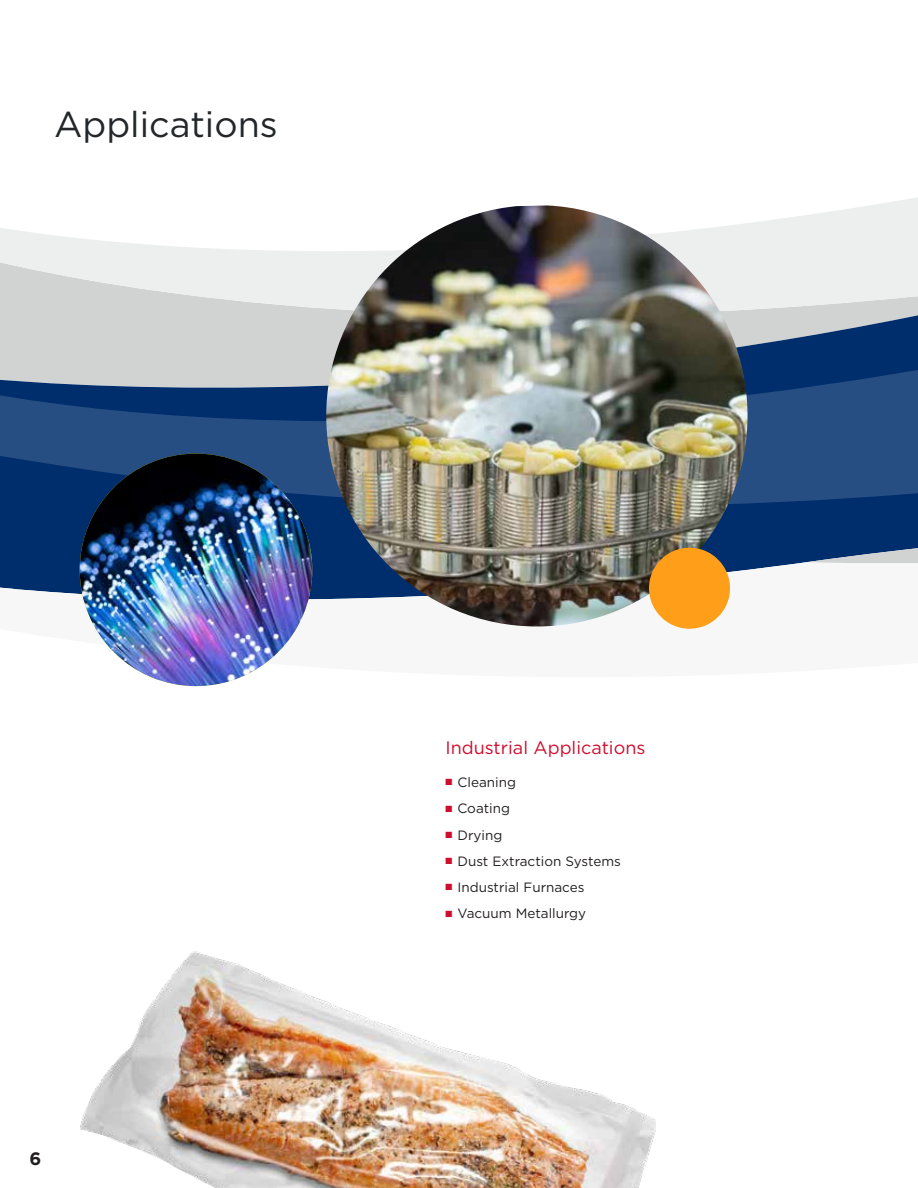
<style>
.page{position:relative;width:918px;height:1188px;background:#fff}
.page>*{position:absolute;margin:0;border:0;box-sizing:border-box;transform-origin:0 0}
.t1{font:36px "Gotham";color:#24272a}
.t2{font:18px "Gotham";color:#ce0e2d}
.t3{font:700 18px "Gotham";color:#231f20}
.t4{font:13.5px "Gotham";color:#231f20}
.s1{color:#ce0e2d}
</style>
<div class="page">
<svg style="left:0;top:197px;width:918px;height:365px;fill:#edeeee"></svg>
<svg style="left:0;top:290px;width:918px;height:255px;background:#5a759a"></svg>
<svg style="left:805px;top:500px;width:113px;height:62px;background:#184178"></svg>
<svg style="left:0;top:562px;width:918px;height:125px"></svg>
<img style="left:80px;top:951px;width:575px;height:237px">
<img style="left:80px;top:454px;width:232px;height:232px;border-radius:116px">
<img style="left:326px;top:205px;width:422px;height:421px">
<div style="left:649px;top:548px;width:81px;height:81px;background:#ff9e18;border-radius:50%"></div>
<h1 class="t1" style="left:54px;top:101px;width:225px">Applications</h1>
<h2 class="t3" style="left:29px;top:1147px;width:13px">6</h2>
<h2 class="t2" style="left:446px;top:736px;width:201px">Industrial Applications</h2>
<p class="t4" style="left:446px;top:774px;width:72px"><span class="s1">■</span> Cleaning</p>
<p class="t4" style="left:446px;top:800px;width:66px"><span class="s1">■</span> Coating</p>
<p class="t4" style="left:446px;top:826px;width:58px"><span class="s1">■</span> Drying</p>
<p class="t4" style="left:446px;top:853px;width:177px"><span class="s1">■</span> Dust Extraction Systems</p>
<p class="t4" style="left:446px;top:879px;width:140px"><span class="s1">■</span> Industrial Furnaces</p>
<p class="t4" style="left:446px;top:905px;width:142px"><span class="s1">■</span> Vacuum Metallurgy</p>
</div>
